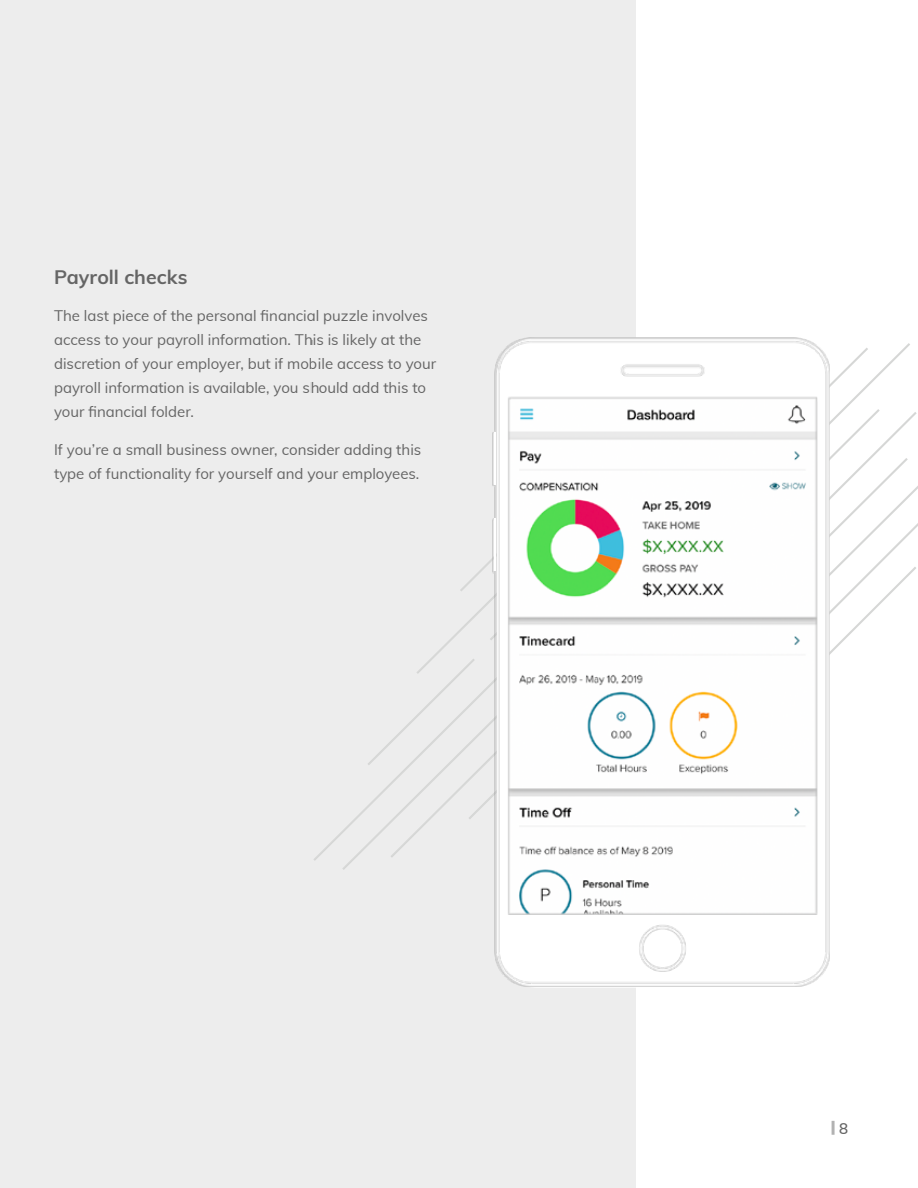
<style>
.page{position:relative;width:918px;height:1188px;background:#fff}
.page>*{position:absolute;margin:0;border:0;box-sizing:border-box;transform-origin:0 0}
.t1{font:700 19.5px "Muli";letter-spacing:.005em;color:#656565}
.t2{font:15px/24px "Muli";color:#656565}
.t3{font:600 15px "Muli";color:#656565}
</style>
<div class="page">
<hr style="left:832px;top:1121px;width:3px;height:14px;background:#656565">
<div style="left:0;top:0;width:636px;height:1188px;background:#ededed"></div>
<svg style="left:314px;top:343px;width:604px;height:529px"></svg>
<img style="left:493px;top:337px;width:336px;height:649px">
<hr style="left:494px;top:433px;width:1px;height:52px;background:#fff">
<hr style="left:494px;top:519px;width:1px;height:52px;background:#fff">
<h1 class="t1" style="left:54px;top:262px;width:135px">Payroll checks</h1>
<p class="t2" style="left:54px;top:303px;width:384px">The last piece of the personal financial puzzle involves access to your payroll information. This is likely at the discretion of your employer, but if mobile access to your payroll information is available, you should add this to your financial folder.</p>
<p class="t2" style="left:54px;top:436px;width:369px">If you’re a small business owner, consider adding this type of functionality for yourself and your employees.</p>
<p class="t3" style="left:839px;top:1118px;width:10px">8</p>
</div>
